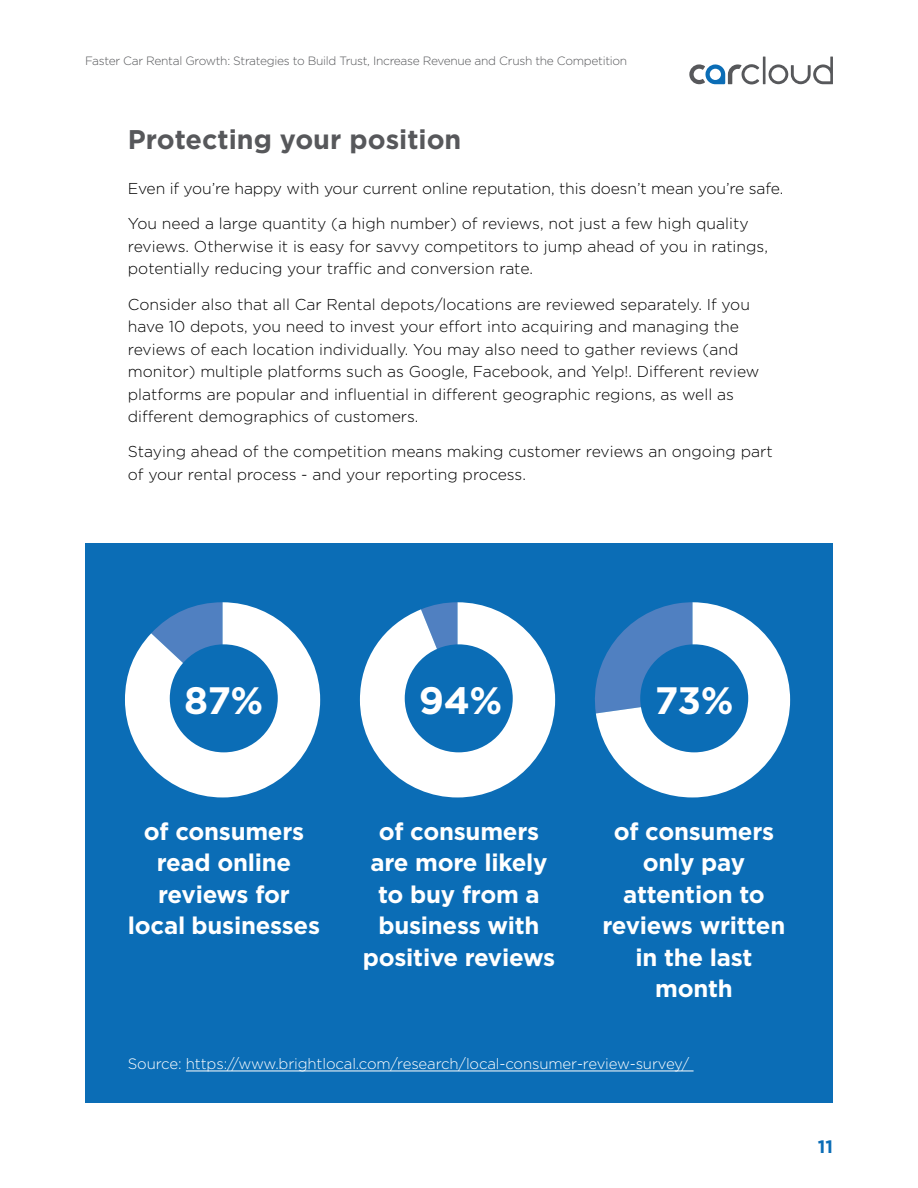
<style>
.page{position:relative;width:918px;height:1188px;background:#fff}
.page>*{position:absolute;margin:0;border:0;box-sizing:border-box;transform-origin:0 0}
.t1{font:700 38.1px "Gotham";color:#fff}
.t2{font:700 27px "Gotham";color:#57585b}
.t3{font:700 24px/31.5px "Gotham";letter-spacing:-.01em;color:#fff;text-align:center}
.t4{font:700 18px "Gotham";color:#0b6db6}
.t5{font:300 15.75px/22.5px "Gotham";color:#000}
.t6{font:300 15px "Gotham";letter-spacing:-.01em;color:#fff}
.t7{font:300 12px "Gotham";letter-spacing:-.025em;color:#57585b}
</style>
<div class="page">
<svg style="left:689px;top:64px;width:70px;height:20px"></svg>
<hr style="left:763px;top:57px;width:3px;height:27px;background:#57585b">
<svg style="left:769px;top:57px;width:64px;height:27px"></svg>
<div style="left:85px;top:543px;width:748px;height:560px;background:#0b6db6"></div>
<hr style="left:186px;top:1071px;width:508px;height:1px;background:#fff">
<svg style="left:125px;top:602px;width:195px;height:195px"></svg>
<svg style="left:595px;top:602px;width:195px;height:195px"></svg>
<svg style="left:360px;top:602px;width:195px;height:195px"></svg>
<div style="left:170px;top:644px;width:108px;height:108px;background:#0b6db6;border-radius:50%"></div>
<div style="left:405px;top:644px;width:108px;height:108px;background:#0b6db6;border-radius:50%"></div>
<div style="left:640px;top:644px;width:108px;height:108px;background:#0b6db6;border-radius:50%"></div>
<p class="t7" style="left:85px;top:55px;width:544px">Faster Car Rental Growth: Strategies to Build Trust, Increase Revenue and Crush the Competition</p>
<h2 class="t2" style="left:128px;top:128px;width:335px">Protecting your position</h2>
<p class="t5" style="left:128px;top:178px;width:657px">Even if you’re happy with your current online reputation, this doesn’t mean you’re safe.</p>
<p class="t5" style="left:128px;top:213px;width:642px">You need a large quantity (a high number) of reviews, not just a few high quality reviews. Otherwise it is easy for savvy competitors to jump ahead of you in ratings, potentially reducing your traffic and conversion rate.</p>
<p class="t5" style="left:128px;top:294px;width:633px">Consider also that all Car Rental depots/locations are reviewed separately. If you have 10 depots, you need to invest your effort into acquiring and managing the reviews of each location individually. You may also need to gather reviews (and monitor) multiple platforms such as Google, Facebook, and Yelp!. Different review platforms are popular and influential in different geographic regions, as well as different demographics of customers.</p>
<p class="t5" style="left:128px;top:441px;width:646px">Staying ahead of the competition means making customer reviews an ongoing part of your rental process - and your reporting process.</p>
<h1 class="t1" style="left:184px;top:683px;width:81px">87%</h1>
<h1 class="t1" style="left:419px;top:683px;width:85px">94%</h1>
<h1 class="t1" style="left:655px;top:683px;width:80px">73%</h1>
<h3 class="t3" style="left:128px;top:817px;width:194px">of consumers read online reviews for local businesses</h3>
<h3 class="t3" style="left:363px;top:817px;width:194px">of consumers are more likely to buy from a business with positive reviews</h3>
<h3 class="t3" style="left:603px;top:817px;width:184px">of consumers only pay attention to reviews written in the last month</h3>
<p class="t6" style="left:128px;top:1057px;width:563px">Source: https://www.brightlocal.com/research/local-consumer-review-survey/</p>
<p class="t4" style="left:818px;top:1138px;width:17px">11</p>
</div>
